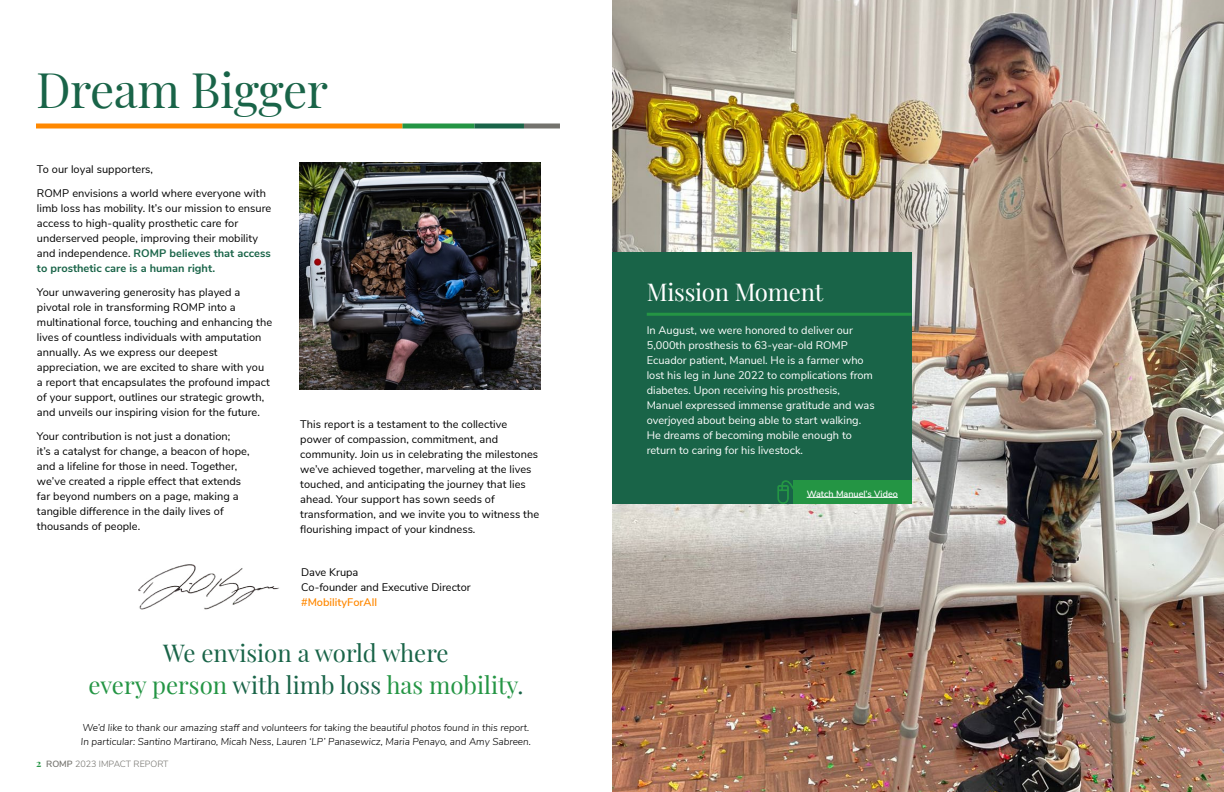
<style>
.page{position:relative;width:1224px;height:792px;background:#fff}
.page>*{position:absolute;margin:0;border:0;box-sizing:border-box;transform-origin:0 0}
.t1{font:48px "Playfair Display";letter-spacing:-.01em;color:#196448}
.t2{font:24px/32px "Playfair Display";color:#196448;text-align:center}
.t3{font:24px "Playfair Display";letter-spacing:-.01em;color:#fff}
.t4{font:11px/15px "Nunito Sans";letter-spacing:.005em;color:#000}
.t5{font:11px/15px "Nunito Sans";color:#fff}
.t6{font:600 11px "Nunito Sans";color:#f80}
.t7{font:italic 300 10px/14px "Nunito Sans";color:#000}
.t8{font:300 9px "Nunito Sans";color:#73726d}
.t9{font:600 9px "Nunito Sans";color:#fff}
.s1{font-weight:700;color:#196448}
.s2{color:#249544}
.s3{font-family:"Playfair Display";font-weight:700;font-size:10px;color:#249544}
.s4{font-weight:600}
</style>
<div class="page">
<img style="left:138px;top:564px;width:141px;height:46px">
<hr style="left:36px;top:124px;width:366px;height:4px;background:#f80">
<hr style="left:402px;top:124px;width:72px;height:4px;background:#249544">
<hr style="left:474px;top:124px;width:50px;height:4px;background:#196448">
<hr style="left:524px;top:124px;width:36px;height:4px;background:#73726d">
<img style="left:612px;top:0;width:612px;height:792px">
<div style="left:612px;top:252px;width:300px;height:252px;background:#196448"></div>
<hr style="left:647px;top:313px;width:265px;height:3px;background:#249544">
<div style="left:793px;top:480px;width:119px;height:24px;background:#249544"></div>
<svg style="left:777px;top:480px;width:18px;height:25px"></svg>
<hr style="left:807px;top:497px;width:91px;height:1px;background:#fff">
<img style="left:299px;top:162px;width:242px;height:228px">
<h1 class="t1" style="left:36px;top:53px;width:294px">Dream Bigger</h1>
<p class="t4" style="left:37px;top:157px;width:230px;line-height:24px">To our loyal supporters,<br>ROMP envisions a world where everyone with</p>
<p class="t4" style="left:37px;top:200px;width:236px">limb loss has mobility. It’s our mission to ensure access to high-quality prosthetic care for underserved people, improving their mobility and independence. <span class="s1">ROMP believes that access to prosthetic care is a human right.</span></p>
<p class="t4" style="left:37px;top:284px;width:237px">Your unwavering generosity has played a pivotal role in transforming ROMP into a multinational force, touching and enhancing the lives of countless individuals with amputation annually. As we express our deepest appreciation, we are excited to share with you a report that encapsulates the profound impact of your support, outlines our strategic growth, and unveils our inspiring vision for the future.</p>
<p class="t4" style="left:37px;top:428px;width:214px">Your contribution is not just a donation;<br>it’s a catalyst for change, a beacon of hope, and a lifeline for those in need. Together, we’ve created a ripple effect that extends far beyond numbers on a page, making a tangible difference in the daily lives of thousands of people.</p>
<p class="t4" style="left:300px;top:416px;width:240px">This report is a testament to the collective power of compassion, commitment, and community. Join us in celebrating the milestones we’ve achieved together, marveling at the lives touched, and anticipating the journey that lies ahead. Your support has sown seeds of transformation, and we invite you to witness the flourishing impact of your kindness.</p>
<p class="t4" style="left:301px;top:564px;width:171px">Dave Krupa<br>Co-founder and Executive Director</p>
<p class="t6" style="left:301px;top:594px;width:77px">#MobilityForAll</p>
<h2 class="t2" style="left:88px;top:635px;width:437px">We envision a world where<br><span class="s2">every person</span> with limb loss <span class="s2">has mobility</span>.</h2>
<p class="t7" style="left:81px;top:720px;width:452px">We’d like to thank our amazing staff and volunteers for taking the beautiful photos found in this report.<br>In particular: Santino Martirano, Micah Ness, Lauren ‘LP’ Panasewicz, Maria Penayo, and Amy Sabreen.</p>
<p class="t8" style="left:36px;top:757px;width:134px"><span class="s3">2</span> <span class="s4">ROMP</span> 2023 IMPACT REPORT</p>
<h2 class="t3" style="left:647px;top:273px;width:178px">Mission Moment</h2>
<p class="t5" style="left:647px;top:322px;width:229px">In August, we were honored to deliver our 5,000th prosthesis to 63-year-old ROMP Ecuador patient, Manuel. He is a farmer who lost his leg in June 2022 to complications from diabetes. Upon receiving his prosthesis, Manuel expressed immense gratitude and was overjoyed about being able to start walking.<br>He dreams of becoming mobile enough to return to caring for his livestock.</p>
<p class="t9" style="left:807px;top:487px;width:93px">Watch Manuel’s Video</p>
</div>
